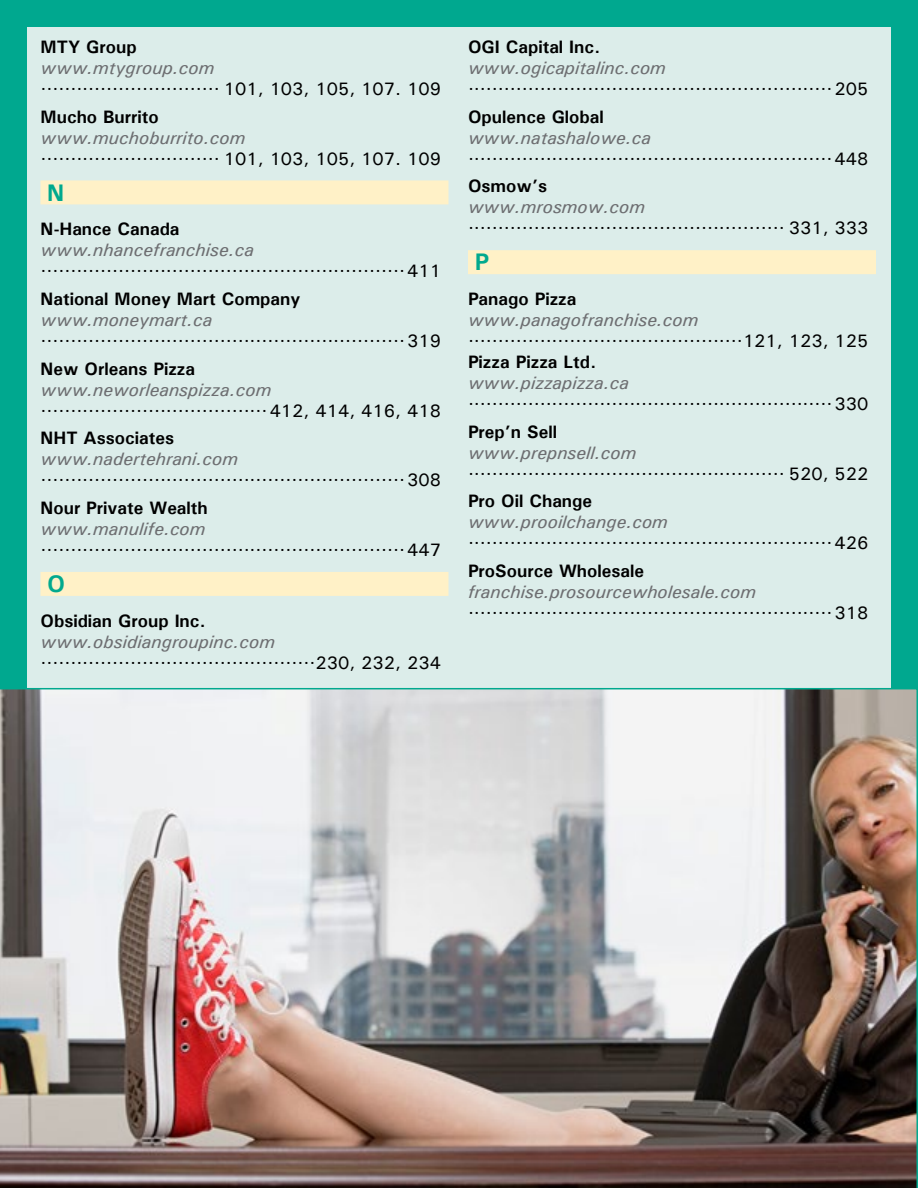
<style>
.page{position:relative;width:918px;height:1188px;background:#00a88f}
.page>*{position:absolute;margin:0;border:0;box-sizing:border-box;transform-origin:0 0}
.t1{font:700 24px "Univers";color:#01a98e}
.t2{font:500 18px "Univers";color:#000}
.t3{font:italic 500 18px "Univers";color:#6d6e71}
.t4{font:700 18px "Univers";color:#000}
</style>
<div class="page">
<div style="left:27px;top:27px;width:864px;height:1134px;background:#dcedea"></div>
<div style="left:40px;top:180px;width:408px;height:24px;background:#fff1c7"></div>
<div style="left:40px;top:572px;width:408px;height:24px;background:#fff1c7"></div>
<div style="left:468px;top:250px;width:408px;height:24px;background:#fff1c7"></div>
<img style="left:0;top:688px;width:917px;height:500px">
<p class="t4" style="left:40px;top:35px;width:98px">MTY Group</p>
<p class="t3" style="left:40px;top:56px;width:176px">www.mtygroup.com</p>
<p class="t2" style="left:40px;top:77px;width:402px">∙∙∙∙∙∙∙∙∙∙∙∙∙∙∙∙∙∙∙∙∙∙∙∙∙∙∙∙∙∙ 101, 103, 105, 107. 109</p>
<p class="t4" style="left:40px;top:105px;width:120px">Mucho Burrito</p>
<p class="t3" style="left:40px;top:126px;width:206px">www.muchoburrito.com</p>
<p class="t2" style="left:40px;top:147px;width:402px">∙∙∙∙∙∙∙∙∙∙∙∙∙∙∙∙∙∙∙∙∙∙∙∙∙∙∙∙∙∙ 101, 103, 105, 107. 109</p>
<h1 class="t1" style="left:47px;top:177px;width:19px">N</h1>
<p class="t4" style="left:40px;top:218px;width:141px">N-Hance Canada</p>
<p class="t3" style="left:40px;top:238px;width:215px">www.nhancefranchise.ca</p>
<p class="t2" style="left:40px;top:259px;width:402px">∙∙∙∙∙∙∙∙∙∙∙∙∙∙∙∙∙∙∙∙∙∙∙∙∙∙∙∙∙∙∙∙∙∙∙∙∙∙∙∙∙∙∙∙∙∙∙∙∙∙∙∙∙∙∙∙∙∙∙∙∙411</p>
<p class="t4" style="left:40px;top:287px;width:261px">National Money Mart Company</p>
<p class="t3" style="left:40px;top:308px;width:174px">www.moneymart.ca</p>
<p class="t2" style="left:40px;top:329px;width:402px">∙∙∙∙∙∙∙∙∙∙∙∙∙∙∙∙∙∙∙∙∙∙∙∙∙∙∙∙∙∙∙∙∙∙∙∙∙∙∙∙∙∙∙∙∙∙∙∙∙∙∙∙∙∙∙∙∙∙∙∙∙319</p>
<p class="t4" style="left:40px;top:357px;width:156px">New Orleans Pizza</p>
<p class="t3" style="left:40px;top:378px;width:232px">www.neworleanspizza.com</p>
<p class="t2" style="left:40px;top:399px;width:402px">∙∙∙∙∙∙∙∙∙∙∙∙∙∙∙∙∙∙∙∙∙∙∙∙∙∙∙∙∙∙∙∙∙∙∙∙∙∙412, 414, 416, 418</p>
<p class="t4" style="left:40px;top:427px;width:135px">NHT Associates</p>
<p class="t3" style="left:40px;top:448px;width:199px">www.nadertehrani.com</p>
<p class="t2" style="left:40px;top:469px;width:402px">∙∙∙∙∙∙∙∙∙∙∙∙∙∙∙∙∙∙∙∙∙∙∙∙∙∙∙∙∙∙∙∙∙∙∙∙∙∙∙∙∙∙∙∙∙∙∙∙∙∙∙∙∙∙∙∙∙∙∙∙∙308</p>
<p class="t4" style="left:40px;top:497px;width:169px">Nour Private Wealth</p>
<p class="t3" style="left:40px;top:517px;width:167px">www.manulife.com</p>
<p class="t2" style="left:40px;top:539px;width:402px">∙∙∙∙∙∙∙∙∙∙∙∙∙∙∙∙∙∙∙∙∙∙∙∙∙∙∙∙∙∙∙∙∙∙∙∙∙∙∙∙∙∙∙∙∙∙∙∙∙∙∙∙∙∙∙∙∙∙∙∙∙447</p>
<h1 class="t1" style="left:47px;top:569px;width:20px">O</h1>
<p class="t4" style="left:40px;top:609px;width:167px">Obsidian Group Inc.</p>
<p class="t3" style="left:40px;top:630px;width:236px">www.obsidiangroupinc.com</p>
<p class="t2" style="left:40px;top:651px;width:402px">∙∙∙∙∙∙∙∙∙∙∙∙∙∙∙∙∙∙∙∙∙∙∙∙∙∙∙∙∙∙∙∙∙∙∙∙∙∙∙∙∙∙∙∙∙∙230, 232, 234</p>
<p class="t4" style="left:468px;top:35px;width:134px">OGI Capital Inc.</p>
<p class="t3" style="left:468px;top:56px;width:199px">www.ogicapitalinc.com</p>
<p class="t2" style="left:468px;top:77px;width:402px">∙∙∙∙∙∙∙∙∙∙∙∙∙∙∙∙∙∙∙∙∙∙∙∙∙∙∙∙∙∙∙∙∙∙∙∙∙∙∙∙∙∙∙∙∙∙∙∙∙∙∙∙∙∙∙∙∙∙∙∙∙205</p>
<p class="t4" style="left:468px;top:105px;width:137px">Opulence Global</p>
<p class="t3" style="left:468px;top:126px;width:184px">www.natashalowe.ca</p>
<p class="t2" style="left:468px;top:147px;width:402px">∙∙∙∙∙∙∙∙∙∙∙∙∙∙∙∙∙∙∙∙∙∙∙∙∙∙∙∙∙∙∙∙∙∙∙∙∙∙∙∙∙∙∙∙∙∙∙∙∙∙∙∙∙∙∙∙∙∙∙∙∙448</p>
<p class="t4" style="left:468px;top:175px;width:81px">Osmow’s</p>
<p class="t3" style="left:468px;top:196px;width:178px">www.mrosmow.com</p>
<p class="t2" style="left:468px;top:217px;width:402px">∙∙∙∙∙∙∙∙∙∙∙∙∙∙∙∙∙∙∙∙∙∙∙∙∙∙∙∙∙∙∙∙∙∙∙∙∙∙∙∙∙∙∙∙∙∙∙∙∙∙∙∙∙ 331, 333</p>
<h1 class="t1" style="left:475px;top:247px;width:16px">P</h1>
<p class="t4" style="left:468px;top:287px;width:110px">Panago Pizza</p>
<p class="t3" style="left:468px;top:308px;width:232px">www.panagofranchise.com</p>
<p class="t2" style="left:468px;top:329px;width:402px">∙∙∙∙∙∙∙∙∙∙∙∙∙∙∙∙∙∙∙∙∙∙∙∙∙∙∙∙∙∙∙∙∙∙∙∙∙∙∙∙∙∙∙∙∙∙121, 123, 125</p>
<p class="t4" style="left:468px;top:350px;width:130px">Pizza Pizza Ltd.</p>
<p class="t3" style="left:468px;top:371px;width:163px">www.pizzapizza.ca</p>
<p class="t2" style="left:468px;top:392px;width:402px">∙∙∙∙∙∙∙∙∙∙∙∙∙∙∙∙∙∙∙∙∙∙∙∙∙∙∙∙∙∙∙∙∙∙∙∙∙∙∙∙∙∙∙∙∙∙∙∙∙∙∙∙∙∙∙∙∙∙∙∙∙330</p>
<p class="t4" style="left:468px;top:420px;width:91px">Prep’n Sell</p>
<p class="t3" style="left:468px;top:441px;width:170px">www.prepnsell.com</p>
<p class="t2" style="left:468px;top:462px;width:402px">∙∙∙∙∙∙∙∙∙∙∙∙∙∙∙∙∙∙∙∙∙∙∙∙∙∙∙∙∙∙∙∙∙∙∙∙∙∙∙∙∙∙∙∙∙∙∙∙∙∙∙∙∙ 520, 522</p>
<p class="t4" style="left:468px;top:490px;width:126px">Pro Oil Change</p>
<p class="t3" style="left:468px;top:511px;width:201px">www.prooilchange.com</p>
<p class="t2" style="left:468px;top:532px;width:402px">∙∙∙∙∙∙∙∙∙∙∙∙∙∙∙∙∙∙∙∙∙∙∙∙∙∙∙∙∙∙∙∙∙∙∙∙∙∙∙∙∙∙∙∙∙∙∙∙∙∙∙∙∙∙∙∙∙∙∙∙∙426</p>
<p class="t4" style="left:468px;top:560px;width:178px">ProSource Wholesale</p>
<p class="t3" style="left:468px;top:580px;width:289px">franchise.prosourcewholesale.com</p>
<p class="t2" style="left:468px;top:602px;width:402px">∙∙∙∙∙∙∙∙∙∙∙∙∙∙∙∙∙∙∙∙∙∙∙∙∙∙∙∙∙∙∙∙∙∙∙∙∙∙∙∙∙∙∙∙∙∙∙∙∙∙∙∙∙∙∙∙∙∙∙∙∙318</p>
</div>
